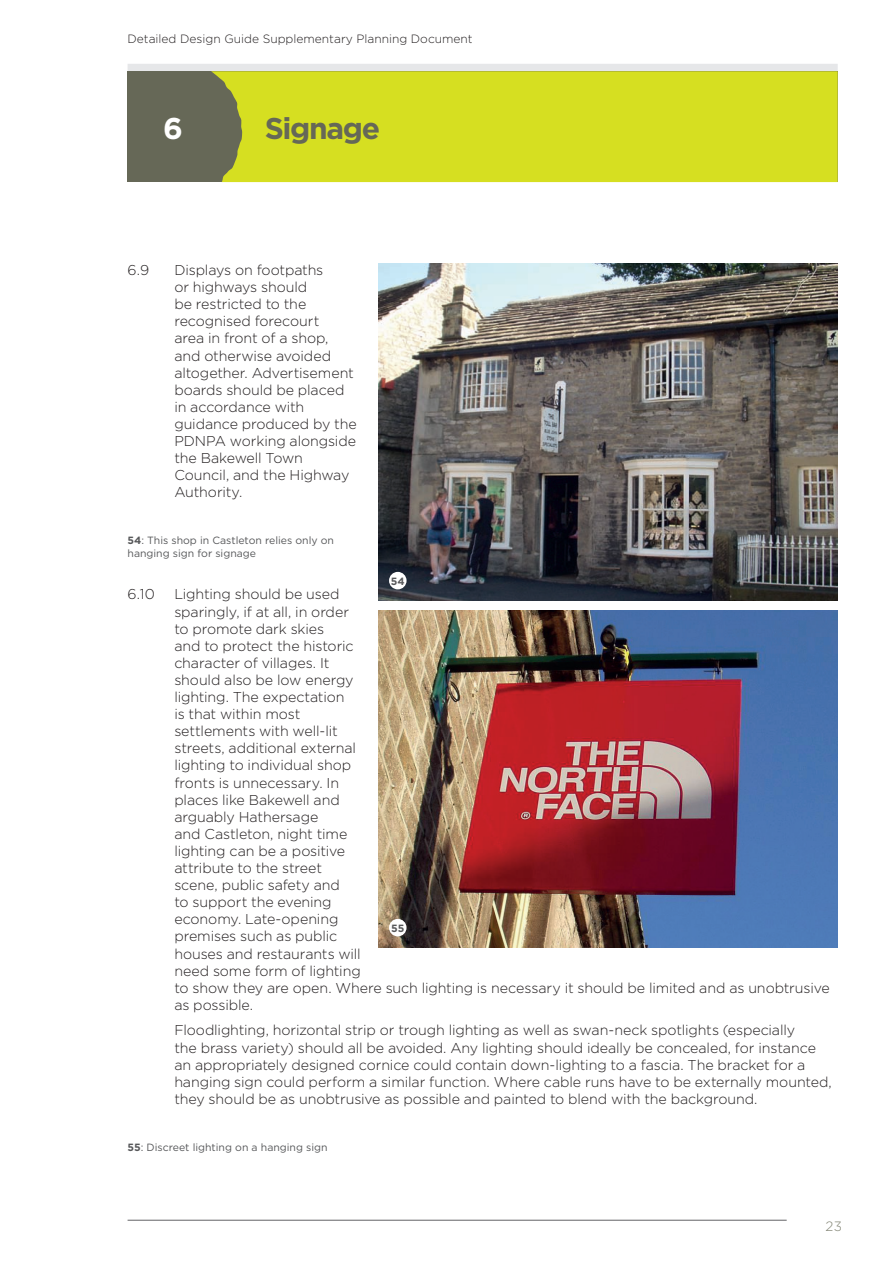
<style>
.page{position:relative;width:893px;height:1263px;background:#fff}
.page>*{position:absolute;margin:0;border:0;box-sizing:border-box;transform-origin:0 0}
.t1{font:700 30px "Gotham";letter-spacing:-.045em;color:#666857}
.t2{font:700 30px "Gotham";color:#fff}
.t3{font:300 14.25px/17.1px "Gotham";letter-spacing:-.01em;color:#231f20}
.t4{font:300 13.5px "Gotham";color:#818373}
.t5{font:300 12px "Gotham";color:#231f20}
.t6{font:10.5px/12.6px "Gotham";color:#57585a}
.t7{font:700 10.5px "Gotham";color:#57585a}
.s1{font-weight:700}
</style>
<div class="page">
<img style="left:378px;top:264px;width:460px;height:336px">
<img style="left:378px;top:611px;width:460px;height:336px">
<div style="left:389px;top:572px;width:18px;height:17px;background:#fff;border-radius:50%"></div>
<div style="left:389px;top:919px;width:18px;height:17px;background:#fff;border-radius:50%"></div>
<hr style="left:128px;top:1220px;width:659px;height:1px;background:#636366">
<div style="left:128px;top:64px;width:710px;height:7px;background:#e6e7e9"></div>
<div style="left:128px;top:72px;width:710px;height:110px;background:#666857"></div>
<div style="left:211px;top:71px;width:627px;height:111px;background:#d6df21"></div>
<p class="t5" style="left:128px;top:31px;width:347px">Detailed Design Guide Supplementary Planning Document</p>
<h1 class="t2" style="left:163px;top:108px;width:21px">6</h1>
<h1 class="t1" style="left:265px;top:108px;width:117px">Signage</h1>
<p class="t3" style="left:128px;top:261px;width:23px">6.9</p>
<p class="t3" style="left:174px;top:261px;width:184px">Displays on footpaths<br>or highways should<br>be restricted to the recognised forecourt<br>area in front of a shop, and otherwise avoided altogether. Advertisement boards should be placed in accordance with guidance produced by the<br>PDNPA working alongside the Bakewell Town<br>Council, and the Highway<br>Authority.</p>
<p class="t6" style="left:128px;top:534px;width:208px"><span class="s1">54</span>: This shop in Castleton relies only on hanging sign for signage</p>
<p class="t3" style="left:128px;top:585px;width:29px">6.10</p>
<p class="t3" style="left:174px;top:585px;width:657px">Lighting should be used<br>sparingly, if at all, in order<br>to promote dark skies<br>and to protect the historic<br>character of villages. It<br>should also be low energy<br>lighting. The expectation<br>is that within most<br>settlements with well-lit<br>streets, additional external<br>lighting to individual shop<br>fronts is unnecessary. In<br>places like Bakewell and<br>arguably Hathersage<br>and Castleton, night time<br>lighting can be a positive<br>attribute to the street<br>scene, public safety and<br>to support the evening<br>economy. Late-opening<br>premises such as public<br>houses and restaurants will<br>need some form of lighting<br>to show they are open. Where such lighting is necessary it should be limited and as unobtrusive as possible.</p>
<p class="t3" style="left:174px;top:1021px;width:659px">Floodlighting, horizontal strip or trough lighting as well as swan-neck spotlights (especially<br>the brass variety) should all be avoided. Any lighting should ideally be concealed, for instance an appropriately designed cornice could contain down-lighting to a fascia. The bracket for a hanging sign could perform a similar function. Where cable runs have to be externally mounted, they should be as unobtrusive as possible and painted to blend with the background.</p>
<p class="t6" style="left:128px;top:1140px;width:202px"><span class="s1">55</span>: Discreet lighting on a hanging sign</p>
<p class="t7" style="left:391px;top:574px;width:15px">54</p>
<p class="t7" style="left:391px;top:921px;width:15px">55</p>
<p class="t4" style="left:826px;top:1218px;width:18px">23</p>
</div>
